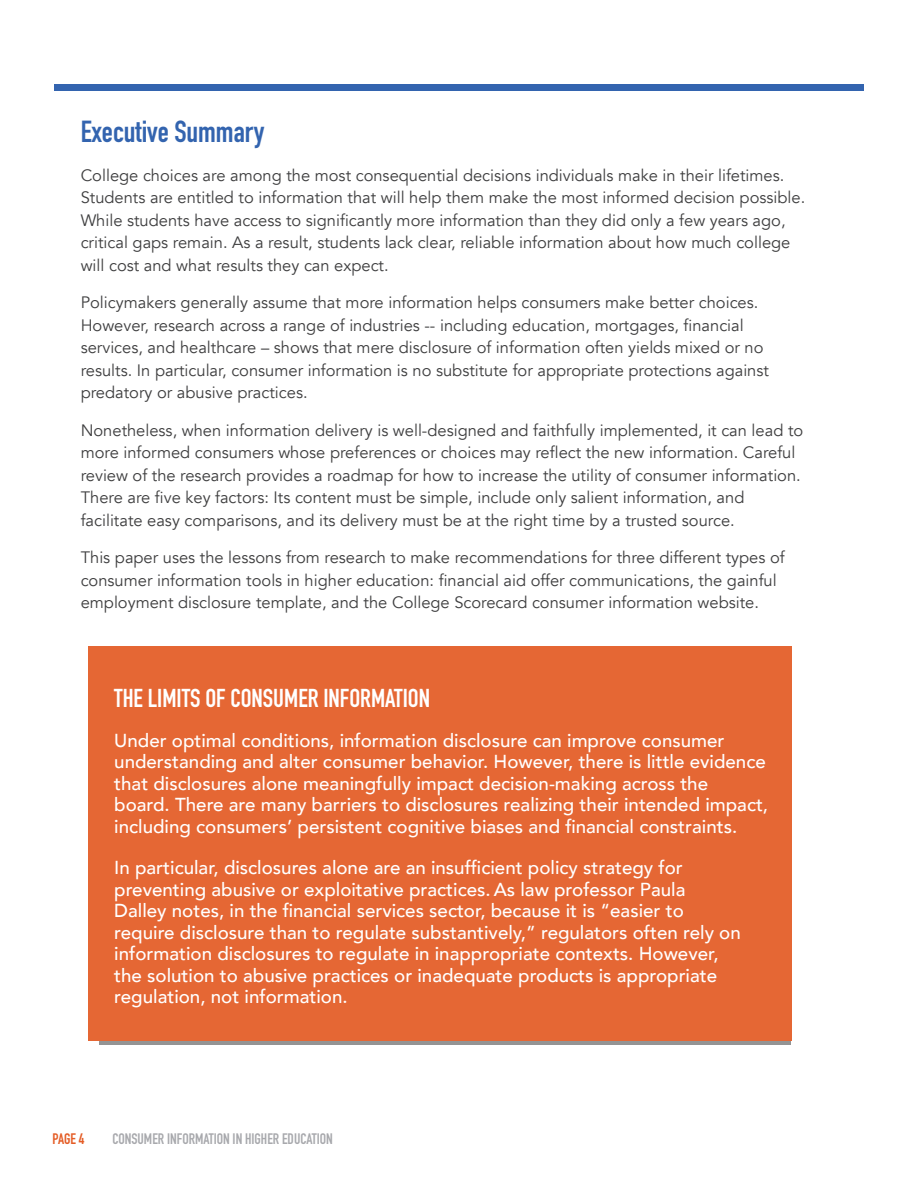
<style>
.page{position:relative;width:918px;height:1188px;background:#fff}
.page>*{position:absolute;margin:0;border:0;box-sizing:border-box;transform-origin:0 0}
.heading{font:700 30px "DIN Condensed";color:#3364af}
.t1{font:700 25.5px "DIN Condensed";color:#fff}
.t2{font:500 18.75px/21.6px "Avenir";color:#fff}
.Body_Text{font:16.5px/22.5px "Avenir";color:#3e3e3f}
.t3{font:700 15px "DIN Condensed";color:#a8a9ad}
.t4{font:700 15px "DIN Condensed";color:#e45c25}
</style>
<div class="page">
<div style="left:54px;top:84px;width:810px;height:7px;background:#3364af"></div>
<div style="left:88px;top:646px;width:704px;height:395px;background:#e56734"></div>
<p class="heading" style="left:81px;top:111px;width:185px">Executive Summary</p>
<p class="Body_Text" style="left:81px;top:164px;width:726px">College choices are among the most consequential decisions individuals make in their lifetimes.<br>Students are entitled to information that will help them make the most informed decision possible.<br>While students have access to significantly more information than they did only a few years ago, critical gaps remain. As a result, students lack clear, reliable information about how much college will cost and what results they can expect.</p>
<p class="Body_Text" style="left:81px;top:292px;width:690px">Policymakers generally assume that more information helps consumers make better choices.<br>However, research across a range of industries -- including education, mortgages, financial services, and healthcare – shows that mere disclosure of information often yields mixed or no results. In particular, consumer information is no substitute for appropriate protections against predatory or abusive practices.</p>
<p class="Body_Text" style="left:81px;top:419px;width:724px">Nonetheless, when information delivery is well-designed and faithfully implemented, it can lead to more informed consumers whose preferences or choices may reflect the new information. Careful review of the research provides a roadmap for how to increase the utility of consumer information.<br>There are five key factors: Its content must be simple, include only salient information, and facilitate easy comparisons, and its delivery must be at the right time by a trusted source.</p>
<p class="Body_Text" style="left:81px;top:547px;width:706px">This paper uses the lessons from research to make recommendations for three different types of consumer information tools in higher education: financial aid offer communications, the gainful employment disclosure template, and the College Scorecard consumer information website.</p>
<p class="t1" style="left:114px;top:681px;width:317px">THE LIMITS OF CONSUMER INFORMATION</p>
<p class="t2" style="left:114px;top:728px;width:655px">Under optimal conditions, information disclosure can improve consumer understanding and alter consumer behavior. However, there is little evidence that disclosures alone meaningfully impact decision-making across the board. There are many barriers to disclosures realizing their intended impact, including consumers’ persistent cognitive biases and financial constraints.</p>
<p class="t2" style="left:114px;top:856px;width:628px">In particular, disclosures alone are an insufficient policy strategy for preventing abusive or exploitative practices. As law professor Paula Dalley notes, in the financial services sector, because it is “easier to require disclosure than to regulate substantively,” regulators often rely on information disclosures to regulate in inappropriate contexts. However, the solution to abusive practices or inadequate products is appropriate regulation, not information.</p>
<p class="t4" style="left:52px;top:1129px;width:33px">PAGE 4</p>
<p class="t3" style="left:112px;top:1129px;width:222px">CONSUMER INFORMATION IN HIGHER EDUCATION</p>
</div>
